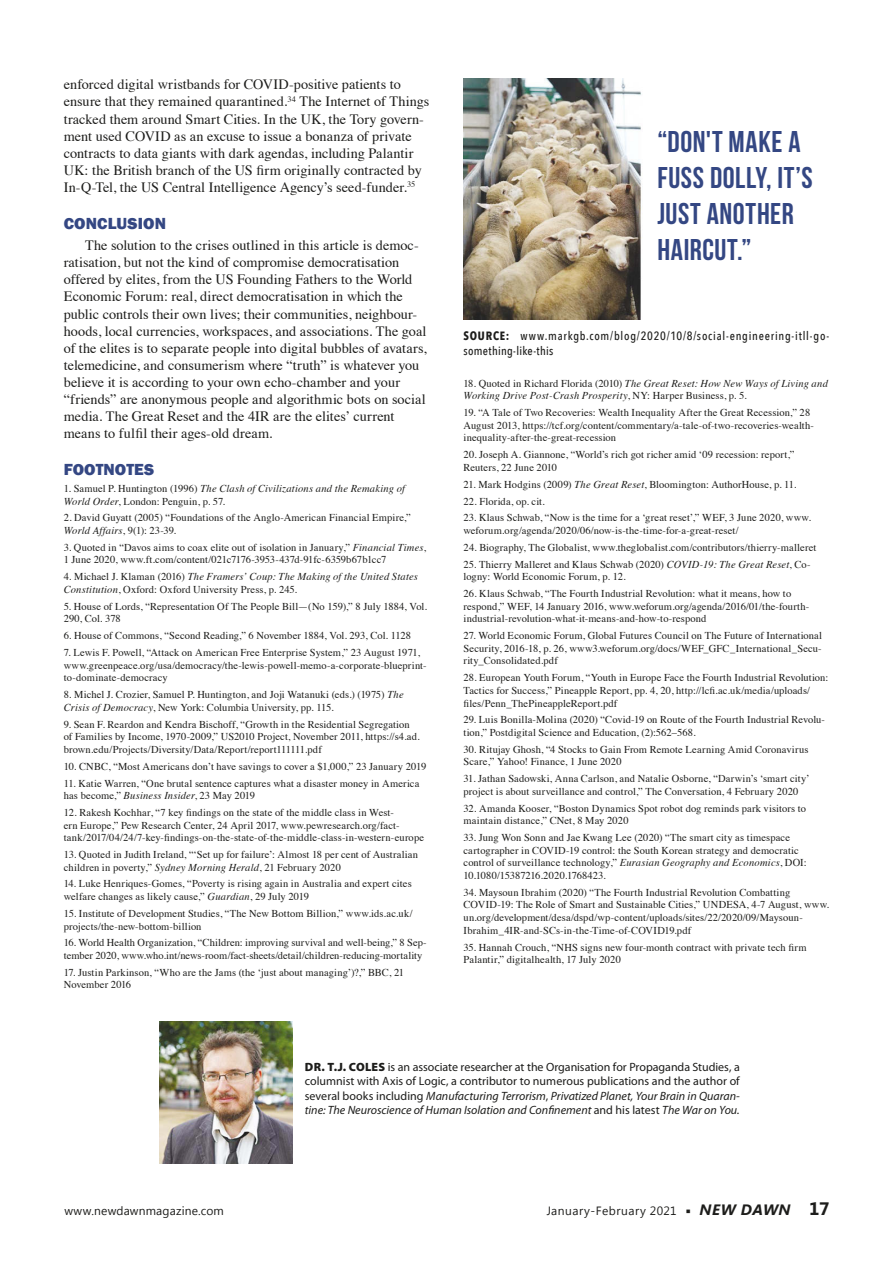
<style>
.page{position:relative;width:893px;height:1263px;background:#fff}
.page>*{position:absolute;margin:0;border:0;box-sizing:border-box;transform-origin:0 0}
.t1{font:30px/36px "Bebas Neue";letter-spacing:.02em;color:#344783}
.t2{font:800 16.5px "Franklin Gothic";letter-spacing:.005em;color:#344783}
.t3{font:italic 700 15px "Segoe UI";letter-spacing:.03em;color:#1d1d1b}
.t4{font:14.25px/17.1px "Times";color:#1d1d1b}
.t5{font:12px/14.4px "Myriad Pro";color:#1d1d1b;text-align:justify}
.t6{font:500 12px/15px "Avenir Next Condensed";letter-spacing:.06em;color:#1d1d1b}
.t7{font:12px "Segoe UI";letter-spacing:.02em;color:#1d1d1b}
.t8{font:12px "Segoe UI";letter-spacing:.04em;color:#1d1d1b}
.t9{font:10.5px/12.6px "Times";letter-spacing:.01em;color:#1d1d1b}
.t10{font:italic 10.5px/12.6px "Times";letter-spacing:.015em;color:#1d1d1b}
.t11{font:4.35px "Koz Min Pr 6 N";color:#1d1d1b}
.s1{font-style:normal}
.s2{font-style:italic}
.s3{font-weight:700}
.s4{font-weight:900}
.s5{font-style:normal;font-size:18px}
</style>
<div class="page">
<img style="left:160px;top:1021px;width:132px;height:142px">
<img style="left:463px;top:79px;width:179px;height:240px">
<p class="t4" style="left:64px;top:75px;width:367px">enforced digital wristbands for COVID-positive patients to ensure that they remained quarantined.<sup>34</sup> The Internet of Things tracked them around Smart Cities. In the UK, the Tory govern&shy;ment used COVID as an excuse to issue a bonanza of private contracts to data giants with dark agendas, including Palantir UK: the British branch of the US firm originally contracted by In-Q-Tel, the US Central Intelligence Agency’s seed-funder.<sup>35</sup></p>
<h2 class="t2" style="left:64px;top:213px;width:104px">CONCLUSION</h2>
<p class="t4" style="left:64px;top:236px;width:365px;text-indent:21px">The solution to the crises outlined in this article is democ&shy;ratisation, but not the kind of compromise democratisation offered by elites, from the US Founding Fathers to the World Economic Forum: real, direct democratisation in which the public controls their own lives; their communities, neighbour&shy;hoods, local currencies, workspaces, and associations. The goal of the elites is to separate people into digital bubbles of avatars, telemedicine, and consumerism where “truth” is whatever you believe it is according to your own echo-chamber and your “friends” are anonymous people and algorithmic bots on social media. The Great Reset and the 4IR are the elites’ current means to fulfil their ages-old dream.</p>
<h2 class="t2" style="left:64px;top:459px;width:92px">FOOTNOTES</h2>
<p class="t10" style="left:64px;top:481px;width:343px"><span class="s1">1. Samuel P. Huntington (1996)</span> The Clash of Civilizations and the Remaking of<br>World Order<span class="s1">, London: Penguin, p. 57.</span></p>
<p class="t9" style="left:64px;top:511px;width:349px">2. David Guyatt (2005) “Foundations of the Anglo-American Financial Empire,”<br><span class="s2">World Affairs</span>, 9(1): 23-39.</p>
<p class="t9" style="left:64px;top:540px;width:364px">3. Quoted in “Davos aims to coax elite out of isolation in January,” <span class="s2">Financial Times</span>,<br>1 June 2020, www.ft.com/content/021c7176-3953-437d-91fc-6359b67b1cc7</p>
<p class="t9" style="left:64px;top:570px;width:356px">4. Michael J. Klaman (2016) <span class="s2">The Framers’ Coup: The Making of the United States<br>Constitution</span>, Oxford: Oxford University Press, p. 245.</p>
<p class="t9" style="left:64px;top:599px;width:365px">5. House of Lords, “Representation Of The People Bill—(No 159),” 8 July 1884, Vol.<br>290, Col. 378</p>
<p class="t9" style="left:64px;top:628px;width:349px">6. House of Commons, “Second Reading,” 6 November 1884, Vol. 293, Col. 1128</p>
<p class="t9" style="left:64px;top:645px;width:364px">7. Lewis F. Powell, “Attack on American Free Enterprise System,” 23 August 1971, www.greenpeace.org/usa/democracy/the-lewis-powell-memo-a-corporate-blueprint&shy;to-dominate-democracy</p>
<p class="t9" style="left:64px;top:687px;width:341px">8. Michel J. Crozier, Samuel P. Huntington, and Joji Watanuki (eds.) (1975) <span class="s2">The<br>Crisis of Democracy</span>, New York: Columbia University, pp. 115.</p>
<p class="t9" style="left:64px;top:717px;width:357px">9. Sean F. Reardon and Kendra Bischoff, “Growth in the Residential Segregation of Families by Income, 1970-2009,” US2010 Project, November 2011, https://s4.ad. brown.edu/Projects/Diversity/Data/Report/report111111.pdf</p>
<p class="t9" style="left:64px;top:759px;width:364px">10. CNBC, “Most Americans don’t have savings to cover a $1,000,” 23 January 2019</p>
<p class="t9" style="left:64px;top:776px;width:357px">11. Katie Warren, “One brutal sentence captures what a disaster money in America has become,” <span class="s2">Business Insider</span>, 23 May 2019</p>
<p class="t9" style="left:64px;top:805px;width:362px">12. Rakesh Kochhar, “7 key findings on the state of the middle class in West-<br>ern Europe,” Pew Research Center, 24 April 2017, www.pewresearch.org/fact&shy;tank/2017/04/24/7-key-findings-on-the-state-of-the-middle-class-in-western-europe</p>
<p class="t9" style="left:64px;top:847px;width:356px">13. Quoted in Judith Ireland, “‘Set up for failure’: Almost 18 per cent of Australian children in poverty,” <span class="s2">Sydney Morning Herald</span>, 21 February 2020</p>
<p class="t9" style="left:64px;top:877px;width:350px">14. Luke Henriques-Gomes, “Poverty is rising again in Australia and expert cites welfare changes as likely cause,” <span class="s2">Guardian</span>, 29 July 2019</p>
<p class="t9" style="left:64px;top:906px;width:350px">15. Institute of Development Studies, “The New Bottom Billion,” www.ids.ac.uk/ projects/the-new-bottom-billion</p>
<p class="t9" style="left:64px;top:936px;width:364px">16. World Health Organization, “Children: improving survival and well-being,” 8 Sep&shy;tember 2020, www.who.int/news-room/fact-sheets/detail/children-reducing-mortality</p>
<p class="t9" style="left:64px;top:965px;width:342px">17. Justin Parkinson, “Who are the Jams (the ‘just about managing’)?,” BBC, 21<br>November 2016</p>
<h1 class="t1" style="left:657px;top:124px;width:157px">“DON'T MAKE A<br>FUSS DOLLY, IT’S<br>JUST ANOTHER<br>HAIRCUT.”</h1>
<p class="t6" style="left:463px;top:328px;width:367px"><span class="s3">SOURCE:</span> www.markgb.com/blog/2020/10/8/social-engineering-itll-go&shy;something-like-this</p>
<p class="t10" style="left:463px;top:376px;width:366px"><span class="s1">18. Quoted in Richard Florida (2010)</span> The Great Reset: How New Ways of Living and<br>Working Drive Post-Crash Prosperity<span class="s1">, NY: Harper Business, p. 5.</span></p>
<p class="t9" style="left:463px;top:405px;width:352px">19. “A Tale of Two Recoveries: Wealth Inequality After the Great Recession,” 28<br>August 2013, https://tcf.org/content/commentary/a-tale-of-two-recoveries-wealth&shy;inequality-after-the-great-recession</p>
<p class="t9" style="left:463px;top:448px;width:332px">20. Joseph A. Giannone, “World’s rich got richer amid ‘09 recession: report,”<br>Reuters, 22 June 2010</p>
<p class="t9" style="left:463px;top:477px;width:334px">21. Mark Hodgins (2009) <span class="s2">The Great Reset</span>, Bloomington: AuthorHouse, p. 11.</p>
<p class="t9" style="left:463px;top:494px;width:83px">22. Florida, op. cit.</p>
<p class="t9" style="left:463px;top:511px;width:349px">23. Klaus Schwab, “Now is the time for a ‘great reset’,” WEF, 3 June 2020, www. weforum.org/agenda/2020/06/now-is-the-time-for-a-great-reset/</p>
<p class="t9" style="left:463px;top:540px;width:354px">24. Biography, The Globalist, www.theglobalist.com/contributors/thierry-malleret</p>
<p class="t9" style="left:463px;top:557px;width:349px">25. Thierry Malleret and Klaus Schwab (2020) <span class="s2">COVID-19: The Great Reset</span>, Co&shy;logny: World Economic Forum, p. 12.</p>
<p class="t9" style="left:463px;top:586px;width:347px">26. Klaus Schwab, “The Fourth Industrial Revolution: what it means, how to respond,” WEF, 14 January 2016, www.weforum.org/agenda/2016/01/the-fourth&shy;industrial-revolution-what-it-means-and-how-to-respond</p>
<p class="t9" style="left:463px;top:628px;width:360px;text-align:justify">27. World Economic Forum, Global Futures Council on The Future of International Security, 2016-18, p. 26, www3.weforum.org/docs/WEF_GFC_International_Secu&shy;rity_Consolidated.pdf</p>
<p class="t9" style="left:463px;top:671px;width:366px">28. European Youth Forum, “Youth in Europe Face the Fourth Industrial Revolution:<br>Tactics for Success,” Pineapple Report, pp. 4, 20, http://lcfi.ac.uk/media/uploads/ files/Penn_ThePineappleReport.pdf</p>
<p class="t9" style="left:463px;top:713px;width:363px">29. Luis Bonilla-Molina (2020) “Covid-19 on Route of the Fourth Industrial Revolu&shy;tion,” Postdigital Science and Education, (2):562–568.</p>
<p class="t9" style="left:463px;top:742px;width:346px">30. Ritujay Ghosh, “4 Stocks to Gain From Remote Learning Amid Coronavirus<br>Scare,” Yahoo! Finance, 1 June 2020</p>
<p class="t9" style="left:463px;top:771px;width:348px">31. Jathan Sadowski, Anna Carlson, and Natalie Osborne, “Darwin’s ‘smart city’ project is about surveillance and control,” The Conversation, 4 February 2020</p>
<p class="t9" style="left:463px;top:801px;width:344px">32. Amanda Kooser, “Boston Dynamics Spot robot dog reminds park visitors to maintain distance,” CNet, 8 May 2020</p>
<p class="t9" style="left:463px;top:830px;width:345px">33. Jung Won Sonn and Jae Kwang Lee (2020) “The smart city as timespace cartographer in COVID-19 control: the South Korean strategy and democratic control of surveillance technology,” <span class="s2">Eurasian Geography and Economics</span>, DOI:<br>10.1080/15387216.2020.1768423.</p>
<p class="t9" style="left:463px;top:885px;width:367px">34. Maysoun Ibrahim (2020) “The Fourth Industrial Revolution Combatting COVID-19: The Role of Smart and Sustainable Cities,” UNDESA, 4-7 August, www. un.org/development/desa/dspd/wp-content/uploads/sites/22/2020/09/Maysoun-Ibrahim_4IR-and-SCs-in-the-Time-of-COVID19.pdf</p>
<p class="t9" style="left:463px;top:940px;width:345px">35. Hannah Crouch, “NHS signs new four-month contract with private tech firm<br>Palantir,” digitalhealth, 17 July 2020</p>
<p class="t5" style="left:305px;top:1060px;width:436px"><span class="s4">DR. T.J. COLES</span> is an associate researcher at the Organisation for Propaganda Studies, a columnist with Axis of Logic, a contributor to numerous publications and the author of several books including <span class="s2">Manufacturing Terrorism</span>, <span class="s2">Privatized Planet, Your Brain in Quaran&shy;tine: The Neuroscience of Human Isolation and Confinement</span> and his latest <span class="s2">The War on You.</span></p>
<p class="t7" style="left:64px;top:1202px;width:161px">www.newdawnmagazine.com</p>
<h3 class="t3" style="left:700px;top:1199px;width:131px">NEW DAWN <span class="s5">17</span></h3>
<p class="t8" style="left:547px;top:1202px;width:132px">January-February 2021</p>
<p class="t11" style="left:686px;top:1209px;width:6px">■</p>
</div>
